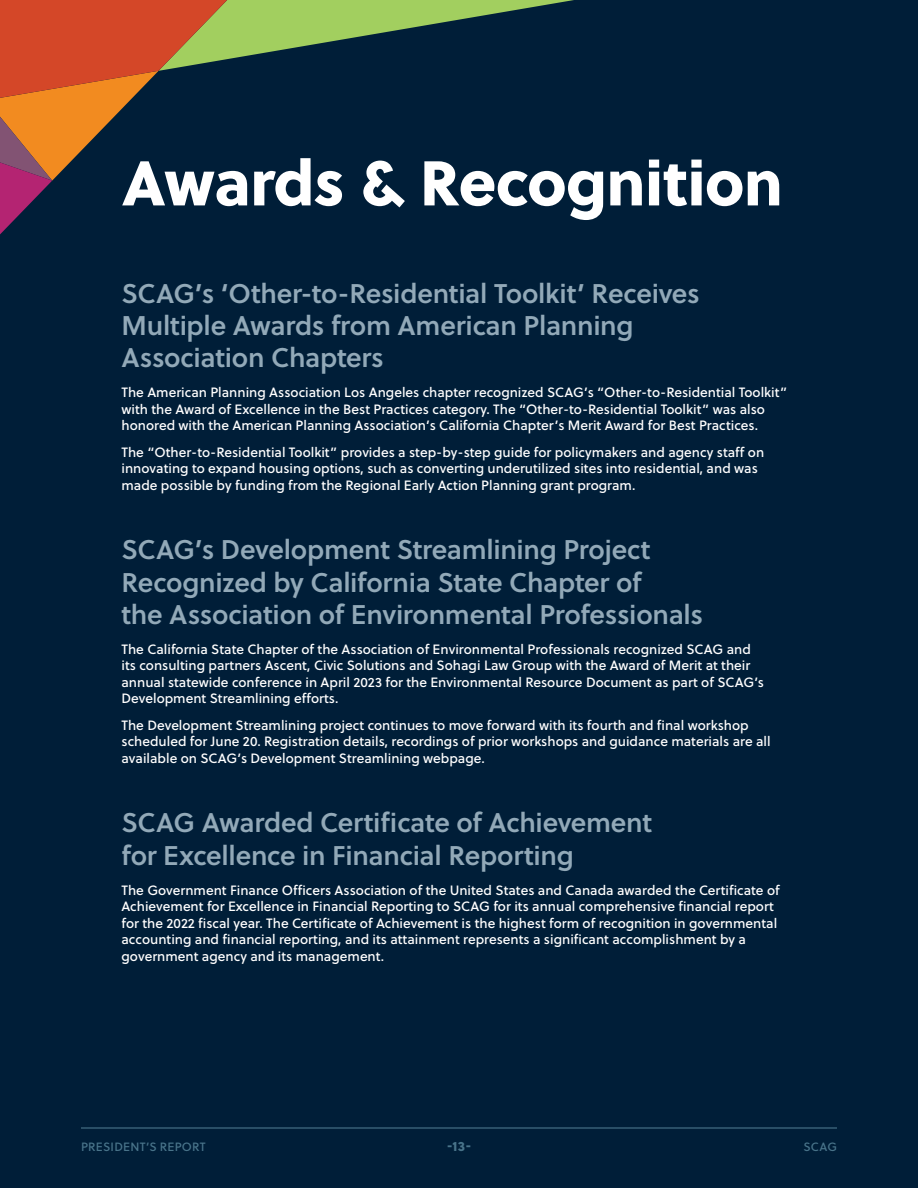
<style>
.page{position:relative;width:918px;height:1188px;background:#001e38}
.page>*{position:absolute;margin:0;border:0;box-sizing:border-box;transform-origin:0 0}
.Section-_Title{font:63px "Soleil Xb";letter-spacing:-.01em;color:#fff}
.Award-_Header_1{font:27px/32.4px "Soleil Sb";letter-spacing:-.01em;color:#92a9b8}
.Award-_Body_Text{font:13.5px/16.5px "Soleil Bk";color:#fff}
.t1{font:13.5px "Soleil Xb";color:#49748a}
.t2{font:12px "Soleil Bk";letter-spacing:.02em;color:#49748a}
</style>
<div class="page">
<hr style="left:81px;top:1127px;width:756px;height:2px;background:#49748a">
<svg style="left:0;top:0;width:574px;height:234px"></svg>
<p class="Section-_Title" style="left:122px;top:133px;width:663px">Awards &amp; Recognition</p>
<p class="Award-_Header_1" style="left:122px;top:276px;width:580px">SCAG’s ‘Other-to-Residential Toolkit’ Receives<br>Multiple Awards from American Planning<br>Association Chapters</p>
<p class="Award-_Body_Text" style="left:122px;top:384px;width:667px">The American Planning Association Los Angeles chapter recognized SCAG’s “Other-to-Residential Toolkit” with the Award of Excellence in the Best Practices category. The “Other-to-Residential Toolkit” was also honored with the American Planning Association’s California Chapter’s Merit Award for Best Practices.</p>
<p class="Award-_Body_Text" style="left:122px;top:443px;width:644px">The “Other-to-Residential Toolkit” provides a step-by-step guide for policymakers and agency staff on innovating to expand housing options, such as converting underutilized sites into residential, and was made possible by funding from the Regional Early Action Planning grant program.</p>
<p class="Award-_Header_1" style="left:122px;top:532px;width:583px">SCAG’s Development Streamlining Project<br>Recognized by California State Chapter of<br>the Association of Environmental Professionals</p>
<p class="Award-_Body_Text" style="left:122px;top:640px;width:644px">The California State Chapter of the Association of Environmental Professionals recognized SCAG and its consulting partners Ascent, Civic Solutions and Sohagi Law Group with the Award of Merit at their annual statewide conference in April 2023 for the Environmental Resource Document as part of SCAG’s Development Streamlining efforts.</p>
<p class="Award-_Body_Text" style="left:122px;top:716px;width:651px">The Development Streamlining project continues to move forward with its fourth and final workshop scheduled for June 20. Registration details, recordings of prior workshops and guidance materials are all available on SCAG’s Development Streamlining webpage.</p>
<p class="Award-_Header_1" style="left:122px;top:806px;width:532px">SCAG Awarded Certificate of Achievement for Excellence in Financial Reporting</p>
<p class="Award-_Body_Text" style="left:122px;top:881px;width:660px">The Government Finance Officers Association of the United States and Canada awarded the Certificate of Achievement for Excellence in Financial Reporting to SCAG for its annual comprehensive financial report for the 2022 fiscal year. The Certificate of Achievement is the highest form of recognition in governmental accounting and financial reporting, and its attainment represents a significant accomplishment by a government agency and its management.</p>
<p class="t2" style="left:81px;top:1138px;width:126px">PRESIDENT’S REPORT</p>
<p class="t1" style="left:447px;top:1136px;width:26px">-13-</p>
<p class="t2" style="left:803px;top:1138px;width:35px">SCAG</p>
</div>
